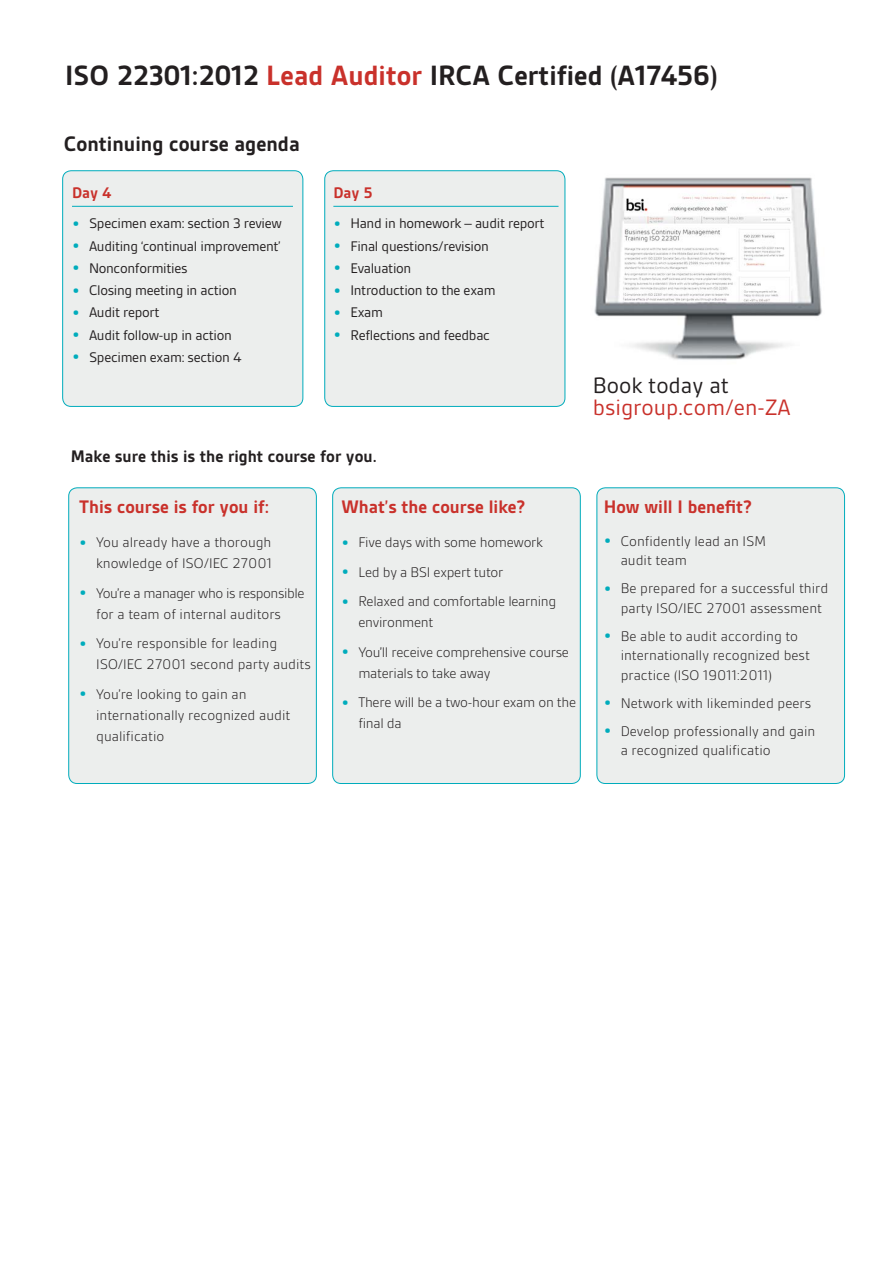
<style>
.page{position:relative;width:893px;height:1263px;background:#fff}
.page>*{position:absolute;margin:0;border:0;box-sizing:border-box;transform-origin:0 0}
.t1{font:700 30px "BSI Gesta";color:#231f20}
.t2{font:24px "BSI Gesta";color:#c9312b}
.t3{font:24px "BSI Gesta";color:#231f20}
.BSI_body_copy{font:700 22.5px "BSI Gesta";color:#231f20}
.t4{font:700 19.5px "BSI Gesta";color:#c9312b}
.t5{font:700 18px "BSI Gesta";color:#231f20}
.BSI_body_copy-2{font:700 16.5px "BSI Gesta";color:#c9312b}
.t6{font:300 15px/19.5px "BSI Gesta";color:#231f20}
.t7{font:15px "BSI Gesta";letter-spacing:-.02em;color:#231f20}
.t8{font:300 15px/21px "BSI Gesta";letter-spacing:-.02em;color:#231f20}
.t9{font:300 15px/21px "BSI Gesta";letter-spacing:-.03em;color:#231f20;text-align:center}
.s1{color:#c9312b}
.s2{font-weight:700;font-size:19.5px;color:#00acbc}
</style>
<div class="page">
<div style="left:63px;top:171px;width:240px;height:235px;background:#eceeed;border-radius:9px"></div>
<div style="left:62px;top:170px;width:241px;height:237px;border:1px solid #00acbc;border-radius:9px"></div>
<div style="left:325px;top:171px;width:240px;height:235px;background:#eceeed;border-radius:9px"></div>
<div style="left:324px;top:170px;width:241px;height:237px;border:1px solid #00acbc;border-radius:9px"></div>
<hr style="left:72px;top:206px;width:221px;height:1px;background:#00acbc">
<hr style="left:333px;top:206px;width:225px;height:1px;background:#00acbc">
<div style="left:69px;top:488px;width:247px;height:295px;background:#eceeed;border-radius:9px"></div>
<div style="left:68px;top:487px;width:249px;height:297px;border:1px solid #00acbc;border-radius:9px"></div>
<div style="left:333px;top:488px;width:247px;height:295px;background:#eceeed;border-radius:9px"></div>
<div style="left:332px;top:487px;width:249px;height:297px;border:1px solid #00acbc;border-radius:9px"></div>
<div style="left:597px;top:488px;width:247px;height:295px;background:#eceeed;border-radius:9px"></div>
<div style="left:596px;top:487px;width:249px;height:297px;border:1px solid #00acbc;border-radius:9px"></div>
<img style="left:594px;top:177px;width:228px;height:183px">
<h1 class="t1" style="left:65px;top:59px;width:654px">ISO 22301:2012 <span class="s1">Lead Auditor</span> IRCA Certified (A17456)</h1>
<p class="BSI_body_copy" style="left:64px;top:132px;width:238px">Continuing course agenda</p>
<p class="BSI_body_copy-2" style="left:72px;top:184px;width:41px">Day 4</p>
<p class="t7" style="left:72px;top:216px;width:211px"><span class="s2">•</span> Specimen exam: section 3 review</p>
<p class="t7" style="left:72px;top:238px;width:210px"><span class="s2">•</span> Auditing ‘continual improvement’</p>
<p class="t7" style="left:72px;top:260px;width:117px"><span class="s2">•</span> Nonconformities</p>
<p class="t7" style="left:72px;top:283px;width:166px"><span class="s2">•</span> Closing meeting in action</p>
<p class="t7" style="left:72px;top:305px;width:89px"><span class="s2">•</span> Audit report</p>
<p class="t7" style="left:72px;top:327px;width:161px"><span class="s2">•</span> Audit follow-up in action</p>
<p class="t7" style="left:72px;top:349px;width:171px"><span class="s2">•</span> Specimen exam: section 4</p>
<p class="BSI_body_copy-2" style="left:333px;top:184px;width:41px">Day 5</p>
<p class="t7" style="left:333px;top:216px;width:213px"><span class="s2">•</span> Hand in homework – audit report</p>
<p class="t7" style="left:333px;top:238px;width:157px"><span class="s2">•</span> Final questions/revision</p>
<p class="t7" style="left:333px;top:260px;width:79px"><span class="s2">•</span> Evaluation</p>
<p class="t7" style="left:333px;top:283px;width:164px"><span class="s2">•</span> Introduction to the exam</p>
<p class="t7" style="left:333px;top:305px;width:51px"><span class="s2">•</span> Exam</p>
<p class="t7" style="left:333px;top:327px;width:158px"><span class="s2">•</span> Reflections and feedbac</p>
<p class="t5" style="left:71px;top:447px;width:307px">Make sure this is the right course for you.</p>
<h3 class="t4" style="left:79px;top:497px;width:192px">This course is for you if:</h3>
<p class="t6" style="left:79px;top:532px;width:195px;line-height:21px;text-align:right"><span class="s2">•</span> You already have a thorough knowledge of ISO/IEC 27001</p>
<p class="t9" style="left:79px;top:582px;width:227px"><span class="s2">•</span> You’re a manager who is responsible for a team of internal auditors</p>
<p class="t6" style="left:96px;top:633px;width:216px;line-height:21px;text-indent:-17px"><span class="s2">•</span> You’re responsible for leading<br>ISO/IEC 27001 second party audits</p>
<p class="t6" style="left:96px;top:683px;width:196px;line-height:21px;text-indent:-17px"><span class="s2">•</span> You’re looking to gain an internationally recognized audit qualificatio</p>
<h3 class="t4" style="left:341px;top:497px;width:186px">What’s the course like?</h3>
<p class="t8" style="left:341px;top:532px;width:203px"><span class="s2">•</span> Five days with some homework</p>
<p class="t8" style="left:341px;top:561px;width:163px"><span class="s2">•</span> Led by a BSI expert tutor</p>
<p class="t8" style="left:358px;top:591px;width:199px;text-indent:-17px"><span class="s2">•</span> Relaxed and comfortable learning environment</p>
<p class="t8" style="left:358px;top:641px;width:212px;text-indent:-17px"><span class="s2">•</span> You’ll receive comprehensive course materials to take away</p>
<p class="t8" style="left:358px;top:692px;width:219px;text-indent:-17px"><span class="s2">•</span> There will be a two-hour exam on the final da</p>
<h2 class="t3" style="left:593px;top:373px;width:138px">Book today at</h2>
<h2 class="t2" style="left:593px;top:395px;width:199px">bsigroup.com/en-ZA</h2>
<h3 class="t4" style="left:604px;top:497px;width:150px">How will I benefit?</h3>
<p class="t6" style="left:621px;top:531px;width:147px;text-indent:-17px"><span class="s2">•</span> Confidently lead an ISM audit team</p>
<p class="t6" style="left:621px;top:579px;width:209px;text-indent:-17px"><span class="s2">•</span> Be prepared for a successful third party ISO/IEC 27001 assessment</p>
<p class="t6" style="left:621px;top:626px;width:191px;text-indent:-17px"><span class="s2">•</span> Be able to audit according to internationally recognized best practice (ISO 19011:2011)</p>
<p class="t6" style="left:604px;top:693px;width:209px"><span class="s2">•</span> Network with likeminded peers</p>
<p class="t6" style="left:621px;top:721px;width:196px;text-indent:-17px"><span class="s2">•</span> Develop professionally and gain a recognized qualificatio</p>
</div>
